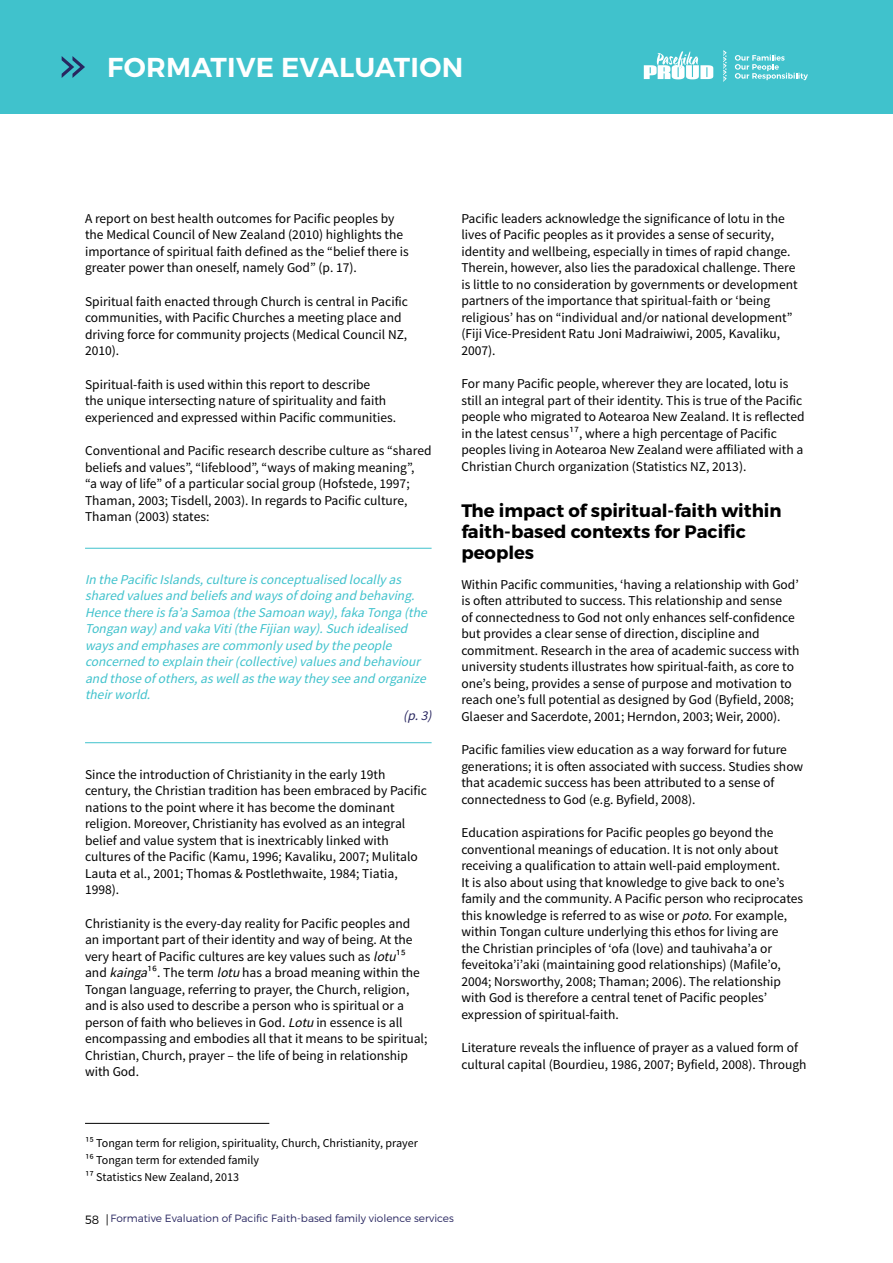
<style>
.page{position:relative;width:893px;height:1263px;background:#fff}
.page>*{position:absolute;margin:0;border:0;box-sizing:border-box;transform-origin:0 0}
.t1{font:600 27.3px "Montserrat";letter-spacing:.01em;color:#fff}
.t2{font:700 18px/21px "Montserrat";color:#000}
.t3{font:13.5px/16.5px "Source Sans Pro";color:#000}
.t4{font:italic 13.5px/16.5px "Source Sans Pro";color:#40c2cc}
.t5{font:italic 13.5px "Source Sans Pro";color:#282660}
.t6{font:12px/17.1px "Source Sans Pro";color:#000}
.t7{font:300 12px "Montserrat";color:#000}
.t8{font:300 10.5px "Montserrat";color:#282660}
.s1{font-style:italic}
</style>
<div class="page">
<div style="left:0;top:0;width:893px;height:113px;background:#40c2cc"></div>
<svg style="left:62px;top:56px;width:23px;height:22px"></svg>
<svg style="left:723px;top:50px;width:4px;height:32px"></svg>
<svg style="left:735px;top:55px;width:73px;height:25px"></svg>
<svg style="left:644px;top:51px;width:69px;height:28px"></svg>
<hr style="left:85px;top:548px;width:347px;height:1px;background:#40c2cc">
<hr style="left:85px;top:742px;width:347px;height:1px;background:#40c2cc">
<hr style="left:85px;top:1123px;width:184px;height:1px;background:#000">
<h1 class="t1" style="left:107px;top:50px;width:358px">FORMATIVE EVALUATION</h1>
<p class="t3" style="left:85px;top:210px;width:325px">A report on best health outcomes for Pacific peoples by the Medical Council of New Zealand (2010) highlights the importance of spiritual faith defined as the “belief there is greater power than oneself, namely God” (p. 17).</p>
<p class="t3" style="left:85px;top:293px;width:325px">Spiritual faith enacted through Church is central in Pacific communities, with Pacific Churches a meeting place and driving force for community projects (Medical Council NZ, 2010).</p>
<p class="t3" style="left:85px;top:376px;width:313px">Spiritual-faith is used within this report to describe<br>the unique intersecting nature of spirituality and faith experienced and expressed within Pacific communities.</p>
<p class="t3" style="left:85px;top:443px;width:348px">Conventional and Pacific research describe culture as “shared beliefs and values”, “lifeblood”, “ways of making meaning”,<br>“a way of life” of a particular social group (Hofstede, 1997; Thaman, 2003; Tisdell, 2003). In regards to Pacific culture, Thaman (2003) states:</p>
<p class="t4" style="left:85px;top:571px;width:347px">In thePacificIslands,cultureisconceptualised locallyas shared valuesand beliefsand waysofdoing and behaving.<br>Hencethereisfa’a Samoa (theSamoan way),faka Tonga (the Tongan way)and vaka Viti(theFijian way).Such idealised waysand emphasesarecommonlyused bythepeople concerned to explain their(collective)valuesand behaviour and thoseofothers,aswellasthewaytheyseeand organize theirworld.</p>
<p class="t5" style="left:403px;top:707px;width:33px">(p.3)</p>
<p class="t3" style="left:85px;top:766px;width:343px">Since the introduction of Christianity in the early 19th century, the Christian tradition has been embraced by Pacific nations to the point where it has become the dominant religion. Moreover, Christianity has evolved as an integral belief and value system that is inextricably linked with cultures of the Pacific (Kamu, 1996; Kavaliku, 2007; Mulitalo Lauta et al., 2001; Thomas &amp; Postlethwaite, 1984; Tiatia, 1998).</p>
<p class="t3" style="left:85px;top:915px;width:344px">Christianity is the every-day reality for Pacific peoples and an important part of their identity and way of being. At the very heart of Pacific cultures are key values such as <span class="s1">lotu</span>¹⁵ and <span class="s1">kainga</span>¹⁶. The term <span class="s1">lotu</span> has a broad meaning within the Tongan language, referring to prayer, the Church, religion, and is also used to describe a person who is spiritual or a person of faith who believes in God. <span class="s1">Lotu</span> in essence is all encompassing and embodies all that it means to be spiritual; Christian, Church, prayer – the life of being in relationship with God.</p>
<p class="t6" style="left:85px;top:1134px;width:334px">¹⁵ Tongan term for religion, spirituality, Church, Christianity, prayer<br>¹⁶ Tongan term for extended family<br>¹⁷ Statistics New Zealand, 2013</p>
<p class="t3" style="left:461px;top:210px;width:338px">Pacific leaders acknowledge the significance of lotu in the lives of Pacific peoples as it provides a sense of security, identity and wellbeing, especially in times of rapid change.<br>Therein, however, also lies the paradoxical challenge. There is little to no consideration by governments or development partners of the importance that spiritual-faith or ‘being religious’ has on “individual and/or national development” (Fiji Vice-President Ratu Joni Madraiwiwi, 2005, Kavaliku, 2007).</p>
<p class="t3" style="left:461px;top:376px;width:345px">For many Pacific people, wherever they are located, lotu is still an integral part of their identity. This is true of the Pacific people who migrated to Aotearoa New Zealand. It is reflected in the latest census¹⁷, where a high percentage of Pacific peoples living in Aotearoa New Zealand were affiliated with a Christian Church organization (Statistics NZ, 2013).</p>
<h2 class="t2" style="left:461px;top:501px;width:322px">The impact of spiritual-faith within faith-based contexts for Pacific peoples</h2>
<p class="t3" style="left:461px;top:576px;width:339px">Within Pacific communities, ‘having a relationship with God’ is often attributed to success. This relationship and sense<br>of connectedness to God not only enhances self-confidence but provides a clear sense of direction, discipline and commitment. Research in the area of academic success with university students illustrates how spiritual-faith, as core to one’s being, provides a sense of purpose and motivation to reach one’s full potential as designed by God (Byfield, 2008; Glaeser and Sacerdote, 2001; Herndon, 2003; Weir, 2000).</p>
<p class="t3" style="left:461px;top:741px;width:343px">Pacific families view education as a way forward for future generations; it is often associated with success. Studies show that academic success has been attributed to a sense of connectedness to God (e.g. Byfield, 2008).</p>
<p class="t3" style="left:461px;top:824px;width:343px">Education aspirations for Pacific peoples go beyond the conventional meanings of education. It is not only about receiving a qualification to attain well-paid employment.<br>It is also about using that knowledge to give back to one’s family and the community. A Pacific person who reciprocates this knowledge is referred to as wise or <span class="s1">poto</span>. For example, within Tongan culture underlying this ethos for living are<br>the Christian principles of ‘ofa (love) and tauhivaha’a or feveitoka’i’aki (maintaining good relationships) (Mafile’o, 2004; Norsworthy, 2008; Thaman; 2006). The relationship with God is therefore a central tenet of Pacific peoples’ expression of spiritual-faith.</p>
<p class="t3" style="left:461px;top:1040px;width:347px">Literature reveals the influence of prayer as a valued form of cultural capital (Bourdieu, 1986, 2007; Byfield, 2008). Through</p>
<p class="t7" style="left:85px;top:1212px;width:25px">58 |</p>
<p class="t8" style="left:111px;top:1212px;width:345px">Formative Evaluation of Pacific Faith-based family violence services</p>
</div>
